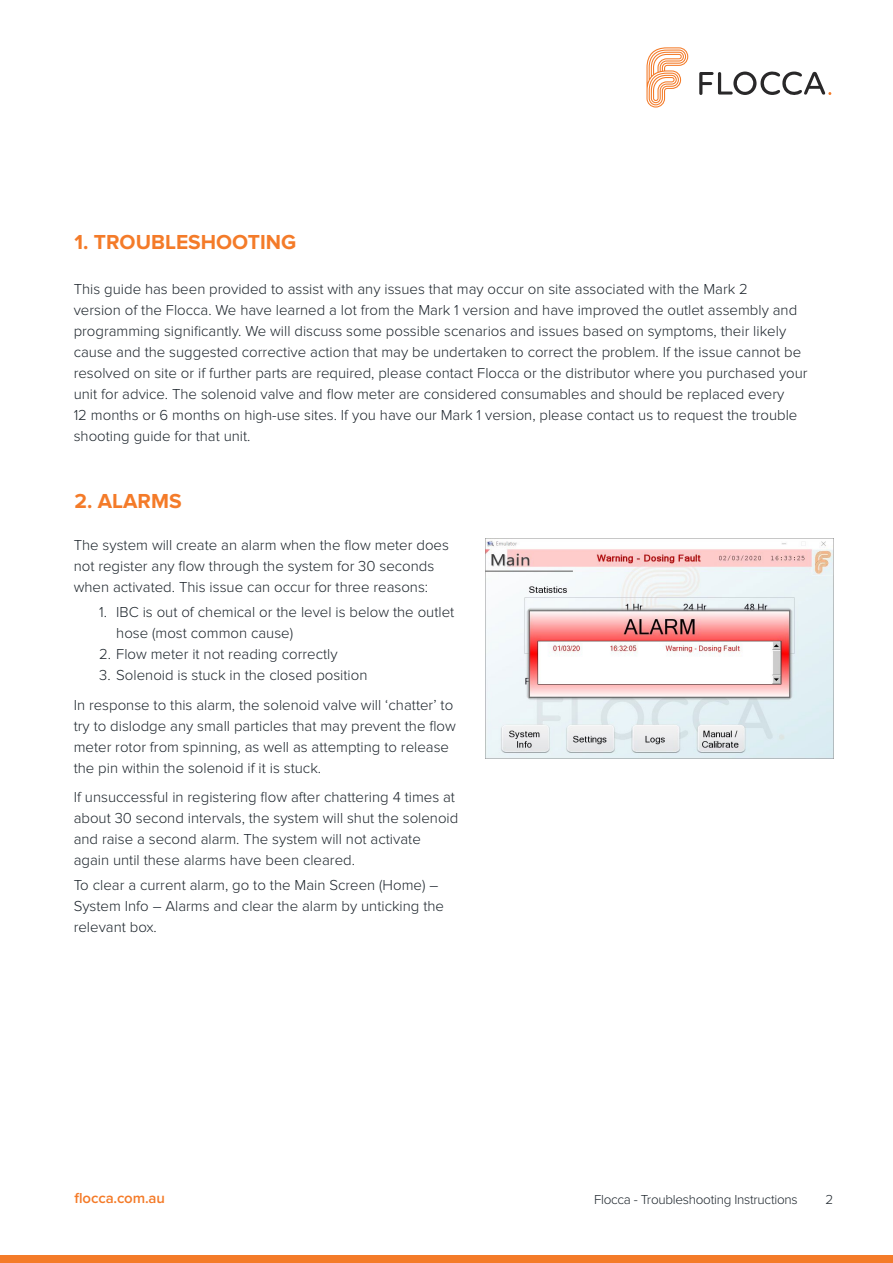
<style>
.page{position:relative;width:893px;height:1263px;background:#fff}
.page>*{position:absolute;margin:0;border:0;box-sizing:border-box;transform-origin:0 0}
.t1{font:700 21px "Proxima Nova";color:#f47b29}
.t2{font:300 15px/21px "Proxima Nova";color:#1d252c}
.t3{font:600 15px "Proxima Nova";letter-spacing:-.01em;color:#f47b29}
.t4{font:300 13.5px "Proxima Nova";letter-spacing:-.02em;color:#1d252c}
</style>
<div class="page">
<svg style="left:699px;top:71px;width:132px;height:24px"></svg>
<svg style="left:646px;top:47px;width:42px;height:61px"></svg>
<img style="left:485px;top:538px;width:348px;height:220px">
<div style="left:0;top:1255px;width:893px;height:8px;background:#f47b29"></div>
<h1 class="t1" style="left:75px;top:230px;width:223px">1. TROUBLESHOOTING</h1>
<p class="t2" style="left:74px;top:278px;width:735px">This guide has been provided to assist with any issues that may occur on site associated with the Mark 2<br>version of the Flocca. We have learned a lot from the Mark 1 version and have improved the outlet assembly and programming significantly. We will discuss some possible scenarios and issues based on symptoms, their likely cause and the suggested corrective action that may be undertaken to correct the problem. If the issue cannot be resolved on site or if further parts are required, please contact Flocca or the distributor where you purchased your unit for advice. The solenoid valve and flow meter are considered consumables and should be replaced every<br>12 months or 6 months on high-use sites. If you have our Mark 1 version, please contact us to request the trouble shooting guide for that unit.</p>
<h1 class="t1" style="left:75px;top:489px;width:109px">2. ALARMS</h1>
<p class="t2" style="left:74px;top:535px;width:377px">The system will create an alarm when the flow meter does not register any flow through the system for 30 seconds when activated. This issue can occur for three reasons:</p>
<p class="t2" style="left:116px;top:602px;width:340px;text-indent:-17px">1. IBC is out of chemical or the level is below the outlet hose (most common cause)</p>
<p class="t2" style="left:99px;top:644px;width:240px">2. Flow meter it not reading correctly</p>
<p class="t2" style="left:74px;top:661px;width:381px;line-height:29.5px;text-indent:26px">3. Solenoid is stuck in the closed position<br>In response to this alarm, the solenoid valve will ‘chatter’ to</p>
<p class="t2" style="left:74px;top:715px;width:384px">try to dislodge any small particles that may prevent the flow meter rotor from spinning, as well as attempting to release the pin within the solenoid if it is stuck.</p>
<p class="t2" style="left:74px;top:787px;width:386px">If unsuccessful in registering flow after chattering 4 times at about 30 second intervals, the system will shut the solenoid and raise a second alarm. The system will not activate again until these alarms have been cleared.</p>
<p class="t2" style="left:74px;top:875px;width:372px">To clear a current alarm, go to the Main Screen (Home) –<br>System Info – Alarms and clear the alarm by unticking the relevant box.</p>
<p class="t3" style="left:75px;top:1190px;width:92px">flocca.com.au</p>
<p class="t4" style="left:826px;top:1192px;width:9px">2</p>
<p class="t4" style="left:594px;top:1192px;width:205px">Flocca - Troubleshooting Instructions</p>
</div>
